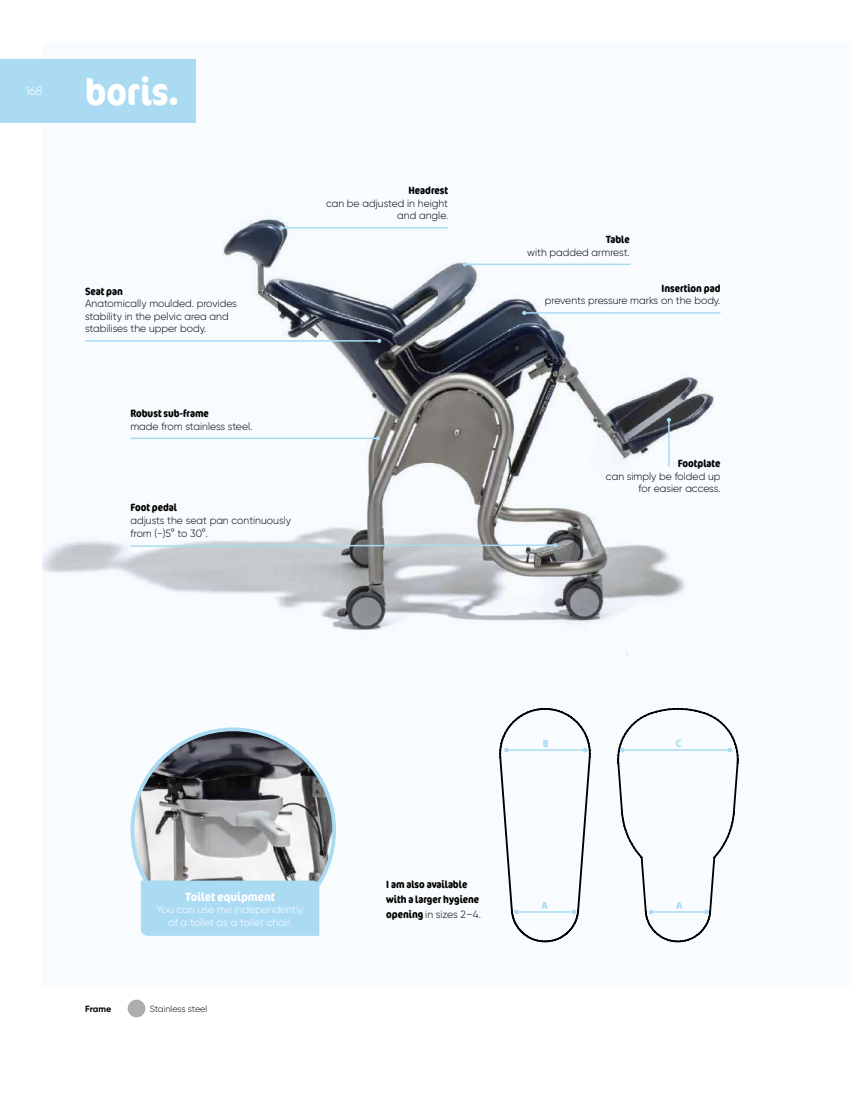
<style>
.page{position:relative;width:851px;height:1106px;background:#fff}
.page>*{position:absolute;margin:0;border:0;box-sizing:border-box;transform-origin:0 0}
.t1{font:700 condensed 37.5px "Cocon Offc Pro";color:#fff}
.t2{font:700 condensed 12px "Cocon Offc Pro";color:#fff}
.t3{font:300 12px "Gilroy";color:#fff}
.t4{font:300 10.5px/12.6px "Gilroy";color:#000}
.t5{font:700 condensed 10.5px/15px "Cocon Offc Pro";color:#000}
.t6{font:300 10.5px/12.6px "Gilroy";color:#fff;text-align:center}
.t7{font:700 condensed 10.5px "Cocon Offc Pro";color:#aadbf3}
.t8{font:300 9px "Gilroy";letter-spacing:-.01em;color:#000}
.t9{font:700 9px "Gilroy";color:#000}
.s1{font-family:"Cocon Offc Pro";font-weight:700;font-stretch:condensed}
</style>
<div class="page">
<div style="left:43px;top:43px;width:807px;height:943px;background:#f8fcfe"></div>
<img style="left:43px;top:218px;width:678px;height:437px">
<hr style="left:524px;top:312px;width:196px;height:2px;background:#aadbf3">
<svg style="left:522px;top:311px;width:4px;height:4px"></svg>
<hr style="left:85px;top:340px;width:294px;height:1px;background:#aadbf3">
<svg style="left:377px;top:339px;width:4px;height:4px"></svg>
<svg style="left:129px;top:543px;width:428px;height:4px;background:#bcd0da"></svg>
<hr style="left:281px;top:227px;width:167px;height:1px;background:#aadbf3">
<svg style="left:279px;top:226px;width:5px;height:4px"></svg>
<hr style="left:130px;top:437px;width:248px;height:2px;background:#aadbf3">
<svg style="left:375px;top:436px;width:5px;height:4px"></svg>
<div style="left:128px;top:999px;width:17px;height:18px;background:#adacaf;border-radius:50%"></div>
<hr style="left:464px;top:263px;width:166px;height:2px;background:#aadbf3">
<svg style="left:462px;top:262px;width:4px;height:4px"></svg>
<hr style="left:668px;top:420px;width:1px;height:47px;background:#aadbf3">
<svg style="left:666px;top:418px;width:5px;height:4px"></svg>
<svg style="left:499px;top:708px;width:91px;height:234px"></svg>
<svg style="left:617px;top:708px;width:121px;height:234px"></svg>
<img style="left:132px;top:729px;width:202px;height:202px;border-radius:101px">
<div style="left:141px;top:880px;width:178px;height:55px;background:#aadbf3"></div>
<div style="left:0;top:60px;width:196px;height:63px;background:#aadbf3"></div>
<p class="t3" style="left:25px;top:83px;width:19px">168</p>
<h1 class="t1" style="left:85px;top:65px;width:96px">boris.</h1>
<p class="t5" style="left:85px;top:283px;width:39px">Seat pan</p>
<p class="t4" style="left:85px;top:297px;width:153px">Anatomically moulded. provides stability in the pelvic area and stabilises the upper body.</p>
<p class="t5" style="left:130px;top:406px;width:80px">Robust sub-frame</p>
<p class="t4" style="left:130px;top:420px;width:123px">made from stainless steel.</p>
<p class="t5" style="left:130px;top:500px;width:48px">Foot pedal</p>
<p class="t4" style="left:130px;top:514px;width:162px">adjusts the seat pan continuously from (-)5° to 30°.</p>
<p class="t5" style="left:408px;top:182px;width:41px">Headrest</p>
<p class="t4" style="left:326px;top:197px;width:124px;text-align:right">can be adjusted in height and angle.</p>
<p class="t5" style="left:605px;top:232px;width:26px">Table</p>
<p class="t4" style="left:527px;top:246px;width:104px">with padded armrest.</p>
<p class="t5" style="left:661px;top:280px;width:60px">Insertion pad</p>
<p class="t4" style="left:544px;top:294px;width:177px">prevents pressure marks on the body.</p>
<p class="t5" style="left:677px;top:455px;width:44px">Footplate</p>
<p class="t4" style="left:606px;top:469px;width:116px;text-align:right">can simply be folded up for easier access.</p>
<p class="t2" style="left:185px;top:887px;width:91px">Toilet equipment</p>
<p class="t6" style="left:157px;top:903px;width:148px">You can use me independently of a toilet as a toilet chair.</p>
<p class="t9" style="left:85px;top:1002px;width:28px">Frame</p>
<p class="t8" style="left:150px;top:1003px;width:59px">Stainless steel</p>
<p class="t5" style="left:386px;top:876px;width:94px">I am also available with a larger hygiene</p>
<p class="t4" style="left:386px;top:908px;width:96px"><span class="s1">opening</span> in sizes 2–4.</p>
<p class="t7" style="left:543px;top:736px;width:7px">B</p>
<p class="t7" style="left:675px;top:736px;width:7px">C</p>
<p class="t7" style="left:541px;top:897px;width:7px">A</p>
<p class="t7" style="left:676px;top:897px;width:7px">A</p>
</div>
